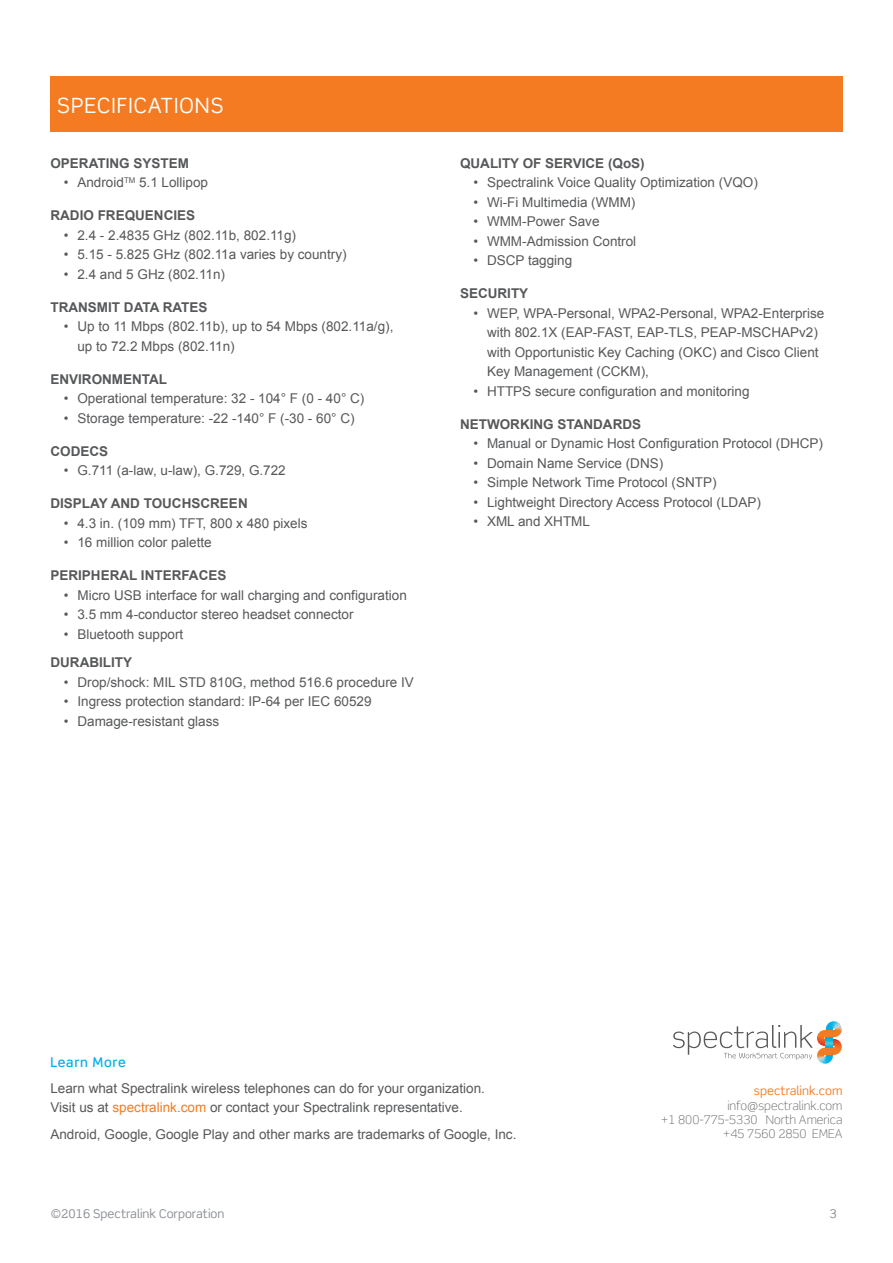
<style>
.page{position:relative;width:893px;height:1263px;background:#fff}
.page>*{position:absolute;margin:0;border:0;box-sizing:border-box;transform-origin:0 0}
.t1{font:21px "Scene Std";letter-spacing:.05em;color:#fff}
.t2{font:13.5px/19.5px "Arial";color:#57585a}
.t3{font:700 13.5px "Arial";color:#57585a}
.t4{font:300 12px/14.4px "Scene Std";color:#6c6d70;text-align:right}
.t5{font:12px "Scene Std";color:#878a91}
.s1{font-weight:700}
.s2{font-family:"Scene Std";font-weight:500;color:#00aeef}
.s3{color:#f47b21}
.s4{font-weight:400;color:#f47b21}
</style>
<div class="page">
<div style="left:50px;top:77px;width:792px;height:55px;background:#f47b21"></div>
<svg style="left:673px;top:1021px;width:169px;height:43px"></svg>
<p class="t1" style="left:57px;top:92px;width:168px">SPECIFICATIONS</p>
<p class="t3" style="left:50px;top:154px;width:140px">OPERATING SYSTEM</p>
<p class="t2" style="left:64px;top:173px;width:146px">• Android<sup>TM</sup> 5.1 Lollipop</p>
<p class="t3" style="left:50px;top:206px;width:146px">RADIO FREQUENCIES</p>
<p class="t2" style="left:64px;top:225px;width:234px">• 2.4 - 2.4835 GHz (802.11b, 802.11g)</p>
<p class="t2" style="left:64px;top:245px;width:284px">• 5.15 - 5.825 GHz (802.11a varies by country)</p>
<p class="t2" style="left:64px;top:264px;width:163px">• 2.4 and 5 GHz (802.11n)</p>
<p class="t3" style="left:50px;top:298px;width:158px">TRANSMIT DATA RATES</p>
<p class="t2" style="left:77px;top:317px;width:317px;text-indent:-14px">• Up to 11 Mbps (802.11b), up to 54 Mbps (802.11a/g), up to 72.2 Mbps (802.11n)</p>
<p class="t3" style="left:50px;top:370px;width:118px">ENVIRONMENTAL</p>
<p class="t2" style="left:64px;top:389px;width:302px">• Operational temperature: 32 - 104° F (0 - 40° C)</p>
<p class="t2" style="left:64px;top:408px;width:292px">• Storage temperature: -22 -140° F (-30 - 60° C)</p>
<p class="t3" style="left:50px;top:442px;width:59px">CODECS</p>
<p class="t2" style="left:64px;top:461px;width:223px">• G.711 (a-law, u-law), G.729, G.722</p>
<p class="t3" style="left:50px;top:494px;width:199px">DISPLAY AND TOUCHSCREEN</p>
<p class="t2" style="left:64px;top:513px;width:245px">• 4.3 in. (109 mm) TFT, 800 x 480 pixels</p>
<p class="t2" style="left:64px;top:533px;width:149px">• 16 million color palette</p>
<p class="t3" style="left:50px;top:566px;width:178px">PERIPHERAL INTERFACES</p>
<p class="t2" style="left:64px;top:585px;width:344px">• Micro USB interface for wall charging and configuration</p>
<p class="t2" style="left:64px;top:605px;width:291px">• 3.5 mm 4-conductor stereo headset connector</p>
<p class="t2" style="left:50px;top:620px;width:134px;line-height:28.5px;text-indent:13px">• Bluetooth support<br><span class="s1">DURABILITY</span></p>
<p class="t2" style="left:64px;top:672px;width:351px">• Drop/shock: MIL STD 810G, method 516.6 procedure IV</p>
<p class="t2" style="left:64px;top:692px;width:309px">• Ingress protection standard: IP-64 per IEC 60529</p>
<p class="t2" style="left:64px;top:711px;width:157px">• Damage-resistant glass</p>
<p class="t3" style="left:460px;top:154px;width:186px">QUALITY OF SERVICE (QoS)</p>
<p class="t2" style="left:473px;top:173px;width:286px">• Spectralink Voice Quality Optimization (VQO)</p>
<p class="t2" style="left:473px;top:192px;width:163px">• Wi-Fi Multimedia (WMM)</p>
<p class="t2" style="left:473px;top:212px;width:128px">• WMM-Power Save</p>
<p class="t2" style="left:473px;top:231px;width:164px">• WMM-Admission Control</p>
<p class="t2" style="left:473px;top:251px;width:100px">• DSCP tagging</p>
<p class="t3" style="left:460px;top:284px;width:70px">SECURITY</p>
<p class="t2" style="left:487px;top:303px;width:339px;text-indent:-14px">• WEP, WPA-Personal, WPA2-Personal, WPA2-Enterprise with 802.1X (EAP-FAST, EAP-TLS, PEAP-MSCHAPv2) with Opportunistic Key Caching (OKC) and Cisco Client Key Management (CCKM),</p>
<p class="t2" style="left:473px;top:381px;width:278px">• HTTPS secure configuration and monitoring</p>
<p class="t3" style="left:460px;top:415px;width:183px">NETWORKING STANDARDS</p>
<p class="t2" style="left:473px;top:434px;width:351px">• Manual or Dynamic Host Configuration Protocol (DHCP)</p>
<p class="t2" style="left:473px;top:453px;width:191px">• Domain Name Service (DNS)</p>
<p class="t2" style="left:473px;top:473px;width:245px">• Simple Network Time Protocol (SNTP)</p>
<p class="t2" style="left:473px;top:492px;width:289px">• Lightweight Directory Access Protocol (LDAP)</p>
<p class="t2" style="left:473px;top:512px;width:118px">• XML and XHTML</p>
<p class="t2" style="left:50px;top:1049px;width:436px;line-height:26.2px"><span class="s2">Learn More<br></span>Learn what Spectralink wireless telephones can do for your organization.</p>
<p class="t2" style="left:50px;top:1095px;width:467px;line-height:26.2px">Visit us at <span class="s3">spectralink.com</span> or contact your Spectralink representative.<br>Android, Google, Google Play and other marks are trademarks of Google, Inc.</p>
<p class="t4" style="left:661px;top:1084px;width:183px"><span class="s4">spectralink.com </span>info@spectralink.com<br>+1 800-775-5330 North America +45 7560 2850 EMEA</p>
<p class="t5" style="left:51px;top:1206px;width:175px">©2016 Spectralink Corporation</p>
<p class="t5" style="left:829px;top:1206px;width:9px">3</p>
</div>
